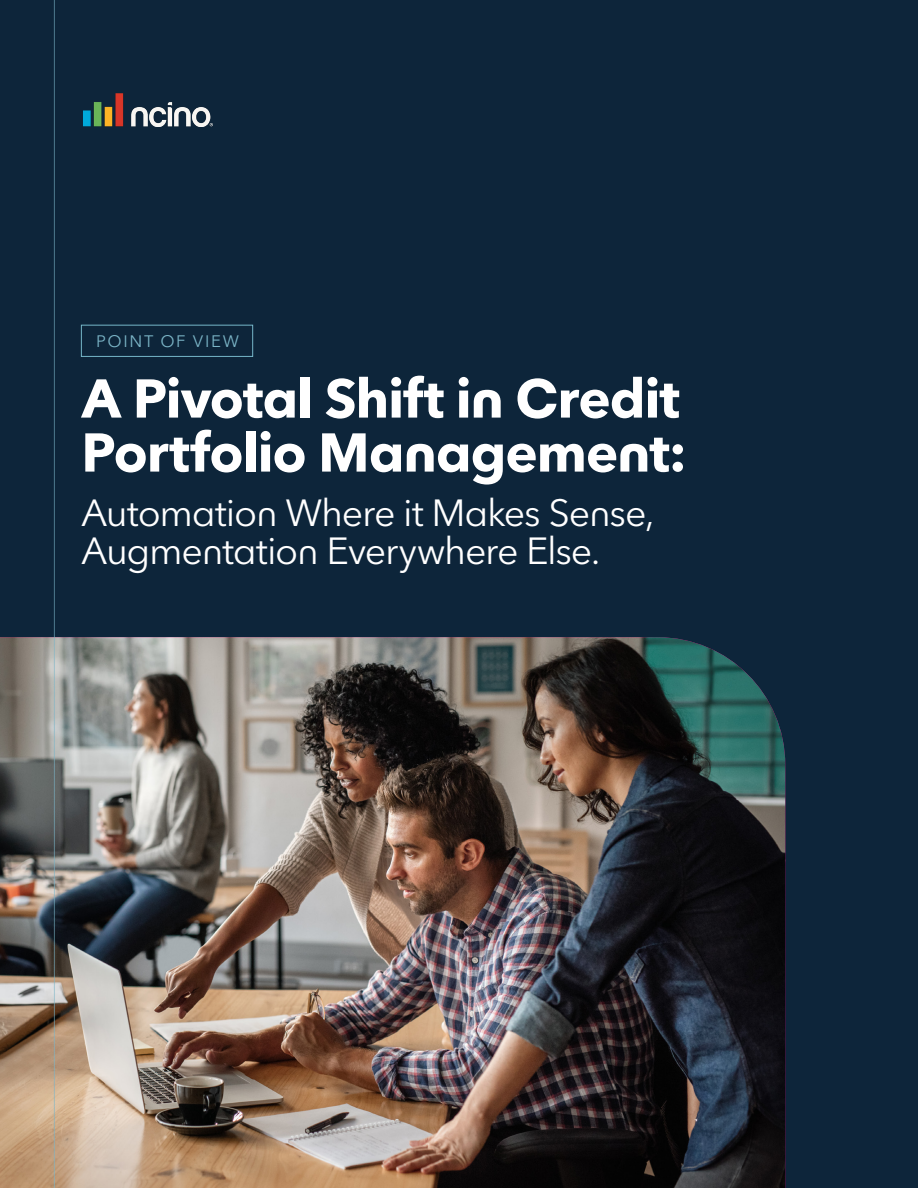
<style>
.page{position:relative;width:918px;height:1188px;background:#0d253a}
.page>*{position:absolute;margin:0;border:0;box-sizing:border-box;transform-origin:0 0}
.t1{font:700 54px/54px "n Cino+Avenir";letter-spacing:-.03em;color:#fff}
.t2{font:37.5px/38.7px "n Cino+Avenir";letter-spacing:-.035em;color:#fff}
.t3{font:16.5px "n Cino+Avenir";letter-spacing:.1em;color:#7bb5c7}
</style>
<div class="page">
<img style="left:0;top:637px;width:785px;height:551px">
<div style="left:81px;top:325px;width:172px;height:32px;border:1px solid #75b6c8"></div>
<img style="left:83px;top:94px;width:130px;height:33px">
<hr style="left:54px;top:0;width:1px;height:1188px;background:#7bb5c7">
<p class="t3" style="left:96px;top:328px;width:144px">POINT OF VIEW</p>
<h1 class="t1" style="left:81px;top:372px;width:608px">A Pivotal Shift in Credit<br>Portfolio Management:</h1>
<p class="t2" style="left:81px;top:494px;width:575px">Automation Where it Makes Sense,<br>Augmentation Everywhere Else.</p>
</div>
